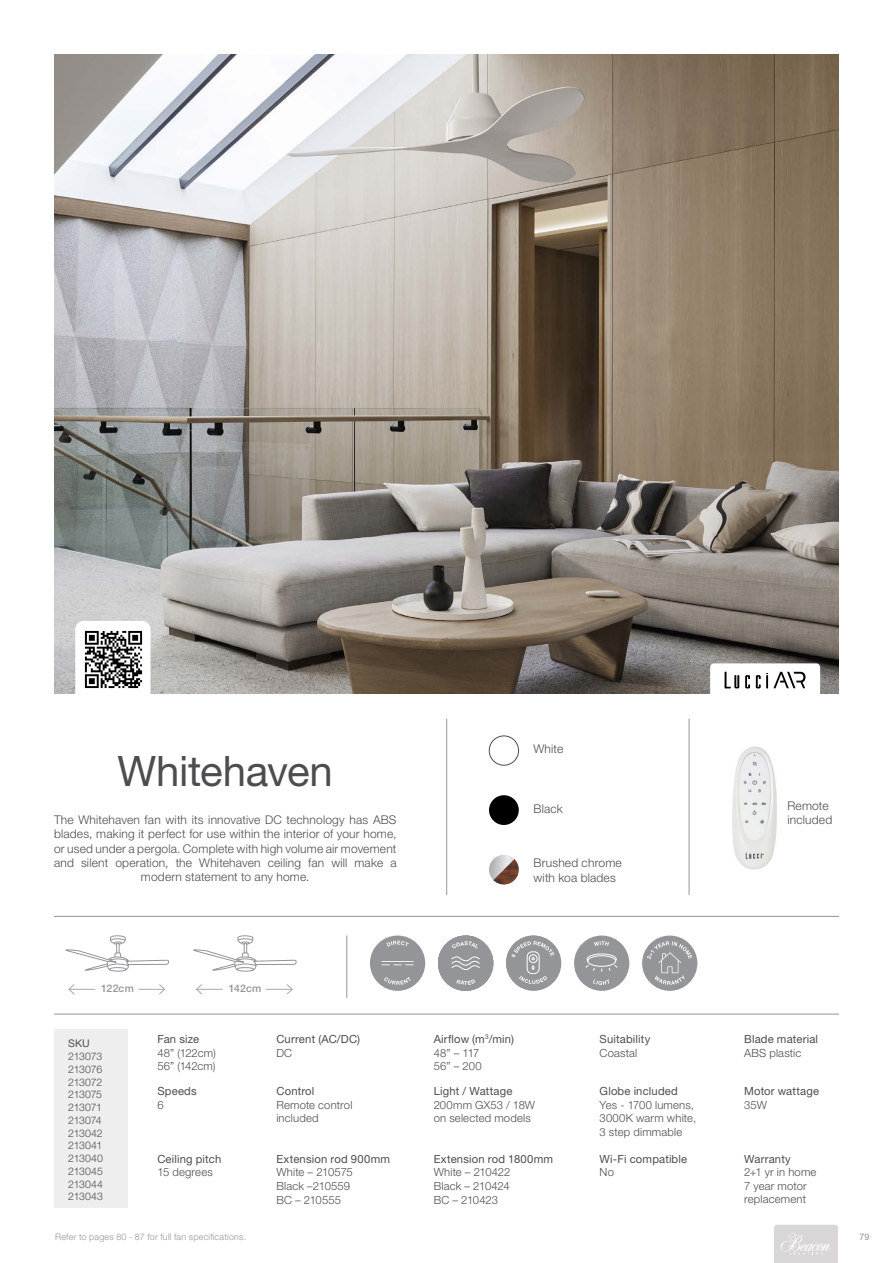
<style>
.page{position:relative;width:893px;height:1263px;background:#fff}
.page>*{position:absolute;margin:0;border:0;box-sizing:border-box;transform-origin:0 0}
.t1{font:42px "Helvetica Neue LT Std";letter-spacing:-.01em;color:#4d4d4f}
.t2{font:300 12px/14.2px "Helvetica Neue LT Std";letter-spacing:.015em;color:#4d4d4f}
.t3{font:300 11.25px/13.5px "Helvetica Neue LT Std";letter-spacing:.015em;color:#4d4d4f}
.t4{font:11.25px/13.5px "Helvetica Neue LT Std";letter-spacing:.015em;color:#4d4d4f}
.t5{font:300 11.25px/13.5px "Helvetica Neue LT Std";letter-spacing:-.005em;color:#4d4d4f}
.t6{font:300 10.5px/12.8px "Helvetica Neue LT Std";letter-spacing:-.015em;color:#4d4d4f}
.t7{font:500 10.5px "Helvetica Neue LT Std";letter-spacing:.01em;color:#939598}
.t8{font:10.5px "Helvetica Neue LT Std";color:#4d4d4f}
.t9{font:300 9px "Helvetica Neue LT Std";letter-spacing:.025em;color:#939598}
.t10{font:9px "Helvetica Neue LT Std";color:#939598}
.s1{font-weight:300}
</style>
<div class="page">
<svg style="left:774px;top:1225px;width:64px;height:38px;background:#dad9d9"></svg>
<img style="left:54px;top:54px;width:785px;height:639px">
<img style="left:732px;top:746px;width:45px;height:124px">
<hr style="left:54px;top:916px;width:785px;height:1px;background:#939598">
<hr style="left:54px;top:1014px;width:785px;height:1px;background:#939598">
<hr style="left:347px;top:935px;width:1px;height:63px;background:#939598">
<div style="left:642px;top:935px;width:55px;height:56px;background:#939598;border-radius:50%"></div>
<svg style="left:647px;top:941px;width:45px;height:44px"></svg>
<svg style="left:506px;top:935px;width:55px;height:56px"></svg>
<div style="left:574px;top:935px;width:55px;height:56px;background:#939598;border-radius:50%"></div>
<svg style="left:594px;top:941px;width:15px;height:5px"></svg>
<svg style="left:593px;top:979px;width:16px;height:6px"></svg>
<svg style="left:585px;top:953px;width:33px;height:19px"></svg>
<img style="left:489px;top:855px;width:25px;height:30px">
<img style="left:493px;top:859px;width:26px;height:25px">
<div style="left:489px;top:736px;width:30px;height:29px;border:1px solid #4d4d4f;border-radius:50%"></div>
<div style="left:489px;top:795px;width:30px;height:30px;background:#000;border-radius:50%"></div>
<div style="left:370px;top:935px;width:55px;height:56px;background:#939598;border-radius:50%"></div>
<svg style="left:386px;top:940px;width:23px;height:7px"></svg>
<svg style="left:384px;top:977px;width:26px;height:8px"></svg>
<hr style="left:381px;top:961px;width:33px;height:1px;background:#fff">
<svg style="left:381px;top:964px;width:33px;height:1px"></svg>
<div style="left:438px;top:935px;width:55px;height:56px;background:#939598;border-radius:50%"></div>
<div style="left:506px;top:935px;width:54px;height:55px;background:#939598;border-radius:50%"></div>
<svg style="left:511px;top:941px;width:43px;height:44px"></svg>
<div style="left:710px;top:663px;width:110px;height:34px;background:#fff;border-radius:4px"></div>
<svg style="left:725px;top:672px;width:80px;height:16px"></svg>
<svg style="left:65px;top:935px;width:104px;height:60px"></svg>
<svg style="left:193px;top:935px;width:104px;height:60px"></svg>
<div style="left:54px;top:1029px;width:74px;height:179px;background:#efeeee"></div>
<hr style="left:446px;top:719px;width:1px;height:176px;background:#939598">
<hr style="left:689px;top:719px;width:1px;height:176px;background:#939598">
<div style="left:75px;top:621px;width:76px;height:81px;background:#fff;border-radius:9px"></div>
<img style="left:84px;top:630px;width:59px;height:59px">
<svg style="left:451px;top:956px;width:29px;height:14px"></svg>
<p class="t2" style="left:533px;top:742px;width:31px">White</p>
<h1 class="t1" style="left:118px;top:746px;width:217px">Whitehaven</h1>
<p class="t2" style="left:54px;top:812px;width:344px;text-align:center">The Whitehaven fan with its innovative DC technology has ABS blades, making it perfect for use within the interior of your home, or used under a pergola. Complete with high volume air movement and silent operation, the Whitehaven ceiling fan will make a modern statement to any home.</p>
<p class="t2" style="left:533px;top:801px;width:31px">Black</p>
<p class="t2" style="left:533px;top:856px;width:90px">Brushed chrome with koa blades</p>
<p class="t2" style="left:787px;top:798px;width:46px">Remote included</p>
<p class="t7" style="left:101px;top:982px;width:34px">122cm</p>
<p class="t7" style="left:229px;top:982px;width:34px">142cm</p>
<p class="t8" style="left:68px;top:1037px;width:23px">SKU</p>
<p class="t6" style="left:68px;top:1050px;width:36px">213073<br>213076<br>213072<br>213075<br>213071<br>213074<br>213042<br>213041<br>213040<br>213045<br>213044<br>213043</p>
<p class="t4" style="left:157px;top:1032px;width:43px">Fan size</p>
<p class="t5" style="left:157px;top:1046px;width:60px">48” (122cm)<br>56” (142cm)</p>
<p class="t4" style="left:157px;top:1084px;width:41px">Speeds</p>
<p class="t3" style="left:157px;top:1098px;width:8px">6</p>
<p class="t4" style="left:157px;top:1152px;width:65px">Ceiling pitch</p>
<p class="t3" style="left:157px;top:1165px;width:57px">15 degrees</p>
<p class="t4" style="left:276px;top:1032px;width:85px">Current (AC/DC)</p>
<p class="t3" style="left:276px;top:1046px;width:17px">DC</p>
<p class="t4" style="left:434px;top:1032px;width:82px">Airflow (m<sup>3</sup>/min)<br><span class="s1">48” – 117<br>56” – 200</span></p>
<p class="t4" style="left:600px;top:1032px;width:52px">Suitability</p>
<p class="t3" style="left:600px;top:1046px;width:39px">Coastal</p>
<p class="t4" style="left:744px;top:1032px;width:75px">Blade material</p>
<p class="t3" style="left:744px;top:1046px;width:59px">ABS plastic</p>
<p class="t4" style="left:276px;top:1084px;width:40px">Control</p>
<p class="t3" style="left:276px;top:1098px;width:78px">Remote control included</p>
<p class="t4" style="left:434px;top:1084px;width:80px">Light / Wattage</p>
<p class="t3" style="left:434px;top:1098px;width:103px">200mm GX53 / 18W on selected models</p>
<p class="t4" style="left:600px;top:1084px;width:80px">Globe included</p>
<p class="t3" style="left:600px;top:1098px;width:98px">Yes - 1700 lumens,<br>3000K warm white,<br>3 step dimmable</p>
<p class="t4" style="left:744px;top:1084px;width:76px">Motor wattage</p>
<p class="t3" style="left:744px;top:1098px;width:24px">35W</p>
<p class="t4" style="left:276px;top:1152px;width:115px">Extension rod 900mm</p>
<p class="t3" style="left:276px;top:1165px;width:78px;line-height:14px">White – 210575<br>Black –210559<br>BC – 210555</p>
<p class="t4" style="left:434px;top:1152px;width:121px">Extension rod 1800mm</p>
<p class="t3" style="left:434px;top:1165px;width:78px;line-height:14px;text-align:justify">White – 210422<br>Black – 210424<br>BC – 210423</p>
<p class="t4" style="left:600px;top:1152px;width:89px">Wi-Fi compatible</p>
<p class="t3" style="left:600px;top:1165px;width:16px">No</p>
<p class="t4" style="left:744px;top:1152px;width:48px">Warranty</p>
<p class="t3" style="left:744px;top:1165px;width:74px">2+1 yr in home<br>7 year motor replacement</p>
<p class="t9" style="left:55px;top:1231px;width:192px">Refer to pages 80 - 87 for full fan specifications.</p>
<p class="t10" style="left:860px;top:1232px;width:12px">79</p>
</div>
